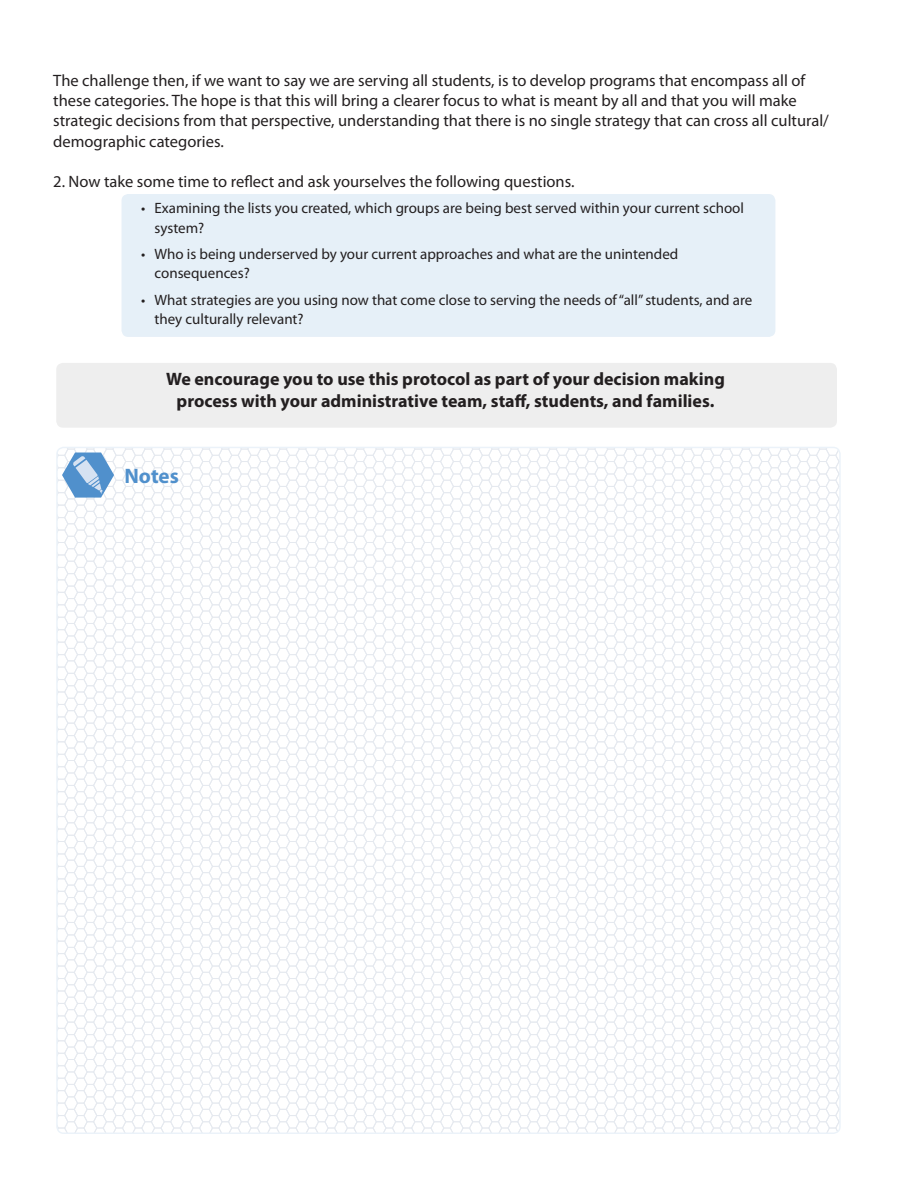
<style>
.page{position:relative;width:918px;height:1188px;background:#fff}
.page>*{position:absolute;margin:0;border:0;box-sizing:border-box;transform-origin:0 0}
.t1{font:700 21px "Myriad Pro";color:#5090cc}
.Body_Copy{font:700 18px/21.6px "Myriad Pro";color:#231f20;text-align:center}
.Body_Copy-2{font:16.5px/19.8px "Myriad Pro";color:#231f20}
.Numbers_First_Level{font:16.5px "Myriad Pro";color:#231f20}
.t2{font:15px/19.5px "Myriad Pro";color:#231f20}
</style>
<div class="page">
<div style="left:56px;top:363px;width:781px;height:65px;background:#eee;border-radius:7px"></div>
<div style="left:122px;top:194px;width:653px;height:143px;background:#e6f0f8;border-radius:7px"></div>
<svg style="left:57px;top:447px;width:783px;height:686px"></svg>
<p class="Body_Copy-2" style="left:53px;top:70px;width:777px">The challenge then, if we want to say we are serving all students, is to develop programs that encompass all of these categories. The hope is that this will bring a clearer focus to what is meant by all and that you will make strategic decisions from that perspective, understanding that there is no single strategy that can cross all cultural/</p>
<p class="Body_Copy-2" style="left:53px;top:132px;width:172px">demographic categories.</p>
<p class="Numbers_First_Level" style="left:53px;top:171px;width:523px">2. Now take some time to reflect and ask yourselves the following questions.</p>
<p class="t2" style="left:154px;top:198px;width:591px;text-indent:-14px">• Examining the lists you created, which groups are being best served within your current school system?</p>
<p class="t2" style="left:154px;top:244px;width:525px;text-indent:-14px">• Who is being underserved by your current approaches and what are the unintended consequences?</p>
<p class="t2" style="left:154px;top:290px;width:599px;text-indent:-14px">• What strategies are you using now that come close to serving the needs of “all” students, and are they culturally relevant?</p>
<p class="Body_Copy" style="left:166px;top:368px;width:560px">We encourage you to use this protocol as part of your decision making process with your administrative team, staff, students, and families.</p>
<p class="t1" style="left:124px;top:462px;width:56px">Notes</p>
</div>
